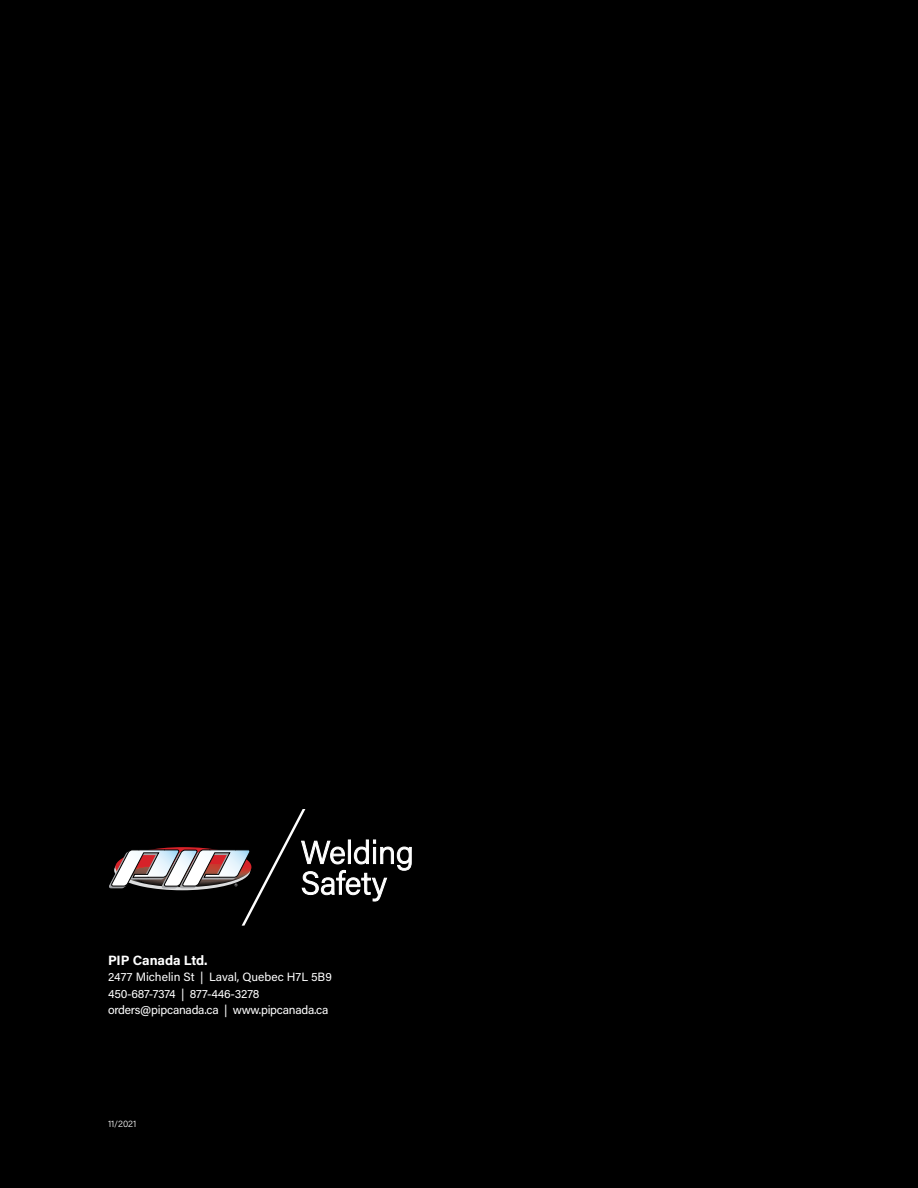
<style>
.page{position:relative;width:918px;height:1188px;background:#000}
.page>*{position:absolute;margin:0;border:0;box-sizing:border-box;transform-origin:0 0}
.t1{font:700 13.5px "Acumin Pro";letter-spacing:-.01em;color:#fff}
.t2{font:12px/16.5px "Acumin Pro";letter-spacing:-.015em;color:#fff}
.t3{font:300 9px "Acumin Pro";color:#fff}
</style>
<div class="page">
<svg style="left:109px;top:809px;width:303px;height:117px"></svg>
<p class="t1" style="left:108px;top:951px;width:101px">PIP Canada Ltd.</p>
<p class="t2" style="left:108px;top:968px;width:225px">2477 Michelin St | Laval, Quebec H7L 5B9<br>450-687-7374 | 877-446-3278 orders@pipcanada.ca | www.pipcanada.ca</p>
<p class="t3" style="left:108px;top:1118px;width:30px">11/2021</p>
</div>
